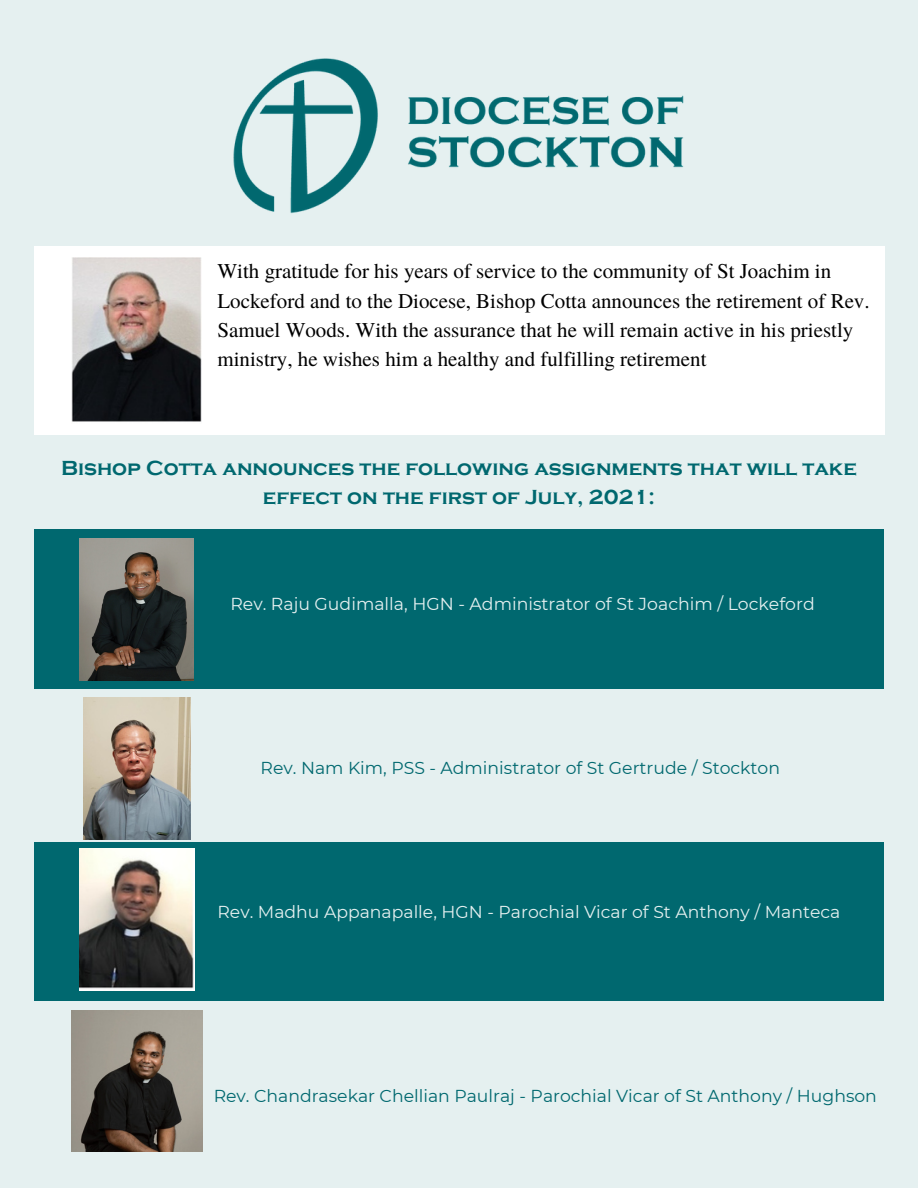
<style>
.page{position:relative;width:918px;height:1188px;background:#e5f0f0}
.page>*{position:absolute;margin:0;border:0;box-sizing:border-box;transform-origin:0 0}
.t1{font:21px/29.2px "Te X Gyre Termes";color:#000}
.t2{font:700 21px/29.2px "Copperplate Gothic";color:#00686f;text-align:center}
.t3{font:17.25px "Montserrat";color:#e5f0f0}
.t4{font:17.25px "Montserrat";color:#00686f}
</style>
<div class="page">
<img style="left:233px;top:58px;width:451px;height:156px">
<div style="left:34px;top:246px;width:851px;height:189px;background:#fff"></div>
<img style="left:72px;top:258px;width:129px;height:164px">
<div style="left:34px;top:530px;width:850px;height:159px;background:#00686f"></div>
<div style="left:34px;top:842px;width:850px;height:160px;background:#00686f"></div>
<div style="left:34px;top:1001px;width:850px;height:160px;background:#e5f0f0"></div>
<img style="left:80px;top:538px;width:113px;height:142px">
<img style="left:83px;top:698px;width:107px;height:142px">
<img style="left:80px;top:849px;width:114px;height:141px">
<img style="left:72px;top:1010px;width:130px;height:142px">
<p class="t1" style="left:217px;top:256px;width:654px">With gratitude for his years of service to the community of St Joachim in Lockeford and to the Diocese, Bishop Cotta announces the retirement of Rev.<br>Samuel Woods. With the assurance that he will remain active in his priestly ministry, he wishes him a healthy and fulfilling retirement</p>
<p class="t2" style="left:61px;top:453px;width:797px">Bishop Cotta announces the following assignments that will take effect on the first of July, 2021:</p>
<p class="t3" style="left:230px;top:593px;width:586px">Rev. Raju Gudimalla, HGN - Administrator of St Joachim / Lockeford</p>
<p class="t4" style="left:261px;top:758px;width:521px">Rev. Nam Kim, PSS - Administrator of St Gertrude / Stockton</p>
<p class="t3" style="left:218px;top:902px;width:624px">Rev. Madhu Appanapalle, HGN - Parochial Vicar of St Anthony / Manteca</p>
<p class="t4" style="left:214px;top:1086px;width:665px">Rev. Chandrasekar Chellian Paulraj - Parochial Vicar of St Anthony / Hughson</p>
</div>
